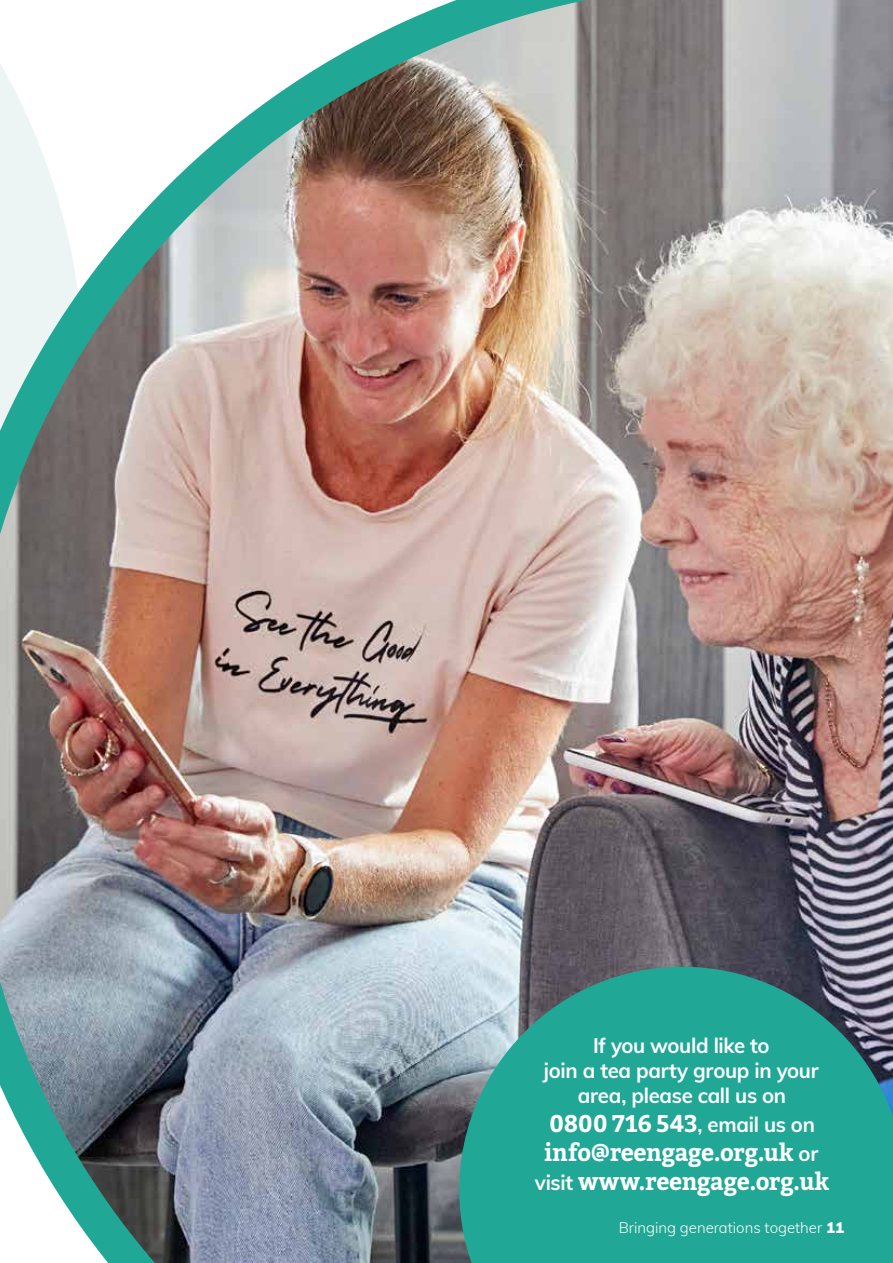
<style>
.page{position:relative;width:893px;height:1263px;background:#fff}
.page>*{position:absolute;margin:0;border:0;box-sizing:border-box;transform-origin:0 0}
.t1{font:700 24px/28.8px "Bitter";letter-spacing:-.015em;color:#fff;text-align:center}
.t2{font:700 21px/25.2px "Muli";letter-spacing:-.015em;color:#fff;text-align:center}
.t3{font:300 15px "Muli";color:#fff}
.s1{font-family:"Muli";font-size:21px}
.s2{font-weight:900}
</style>
<div class="page">
<img style="left:0;top:0;width:893px;height:1263px">
<svg style="left:459px;top:967px;width:434px;height:296px;fill:#21a795"></svg>
<p class="t2" style="left:544px;top:1032px;width:276px">If you would like to<br>join a tea party group in your area, please call us on</p>
<p class="t1" style="left:535px;top:1109px;width:296px">0800 716 543<span class="s1">, email us on </span>info@reengage.org.uk <span class="s1">or visit</span> www.reengage.org.uk</p>
<p class="t3" style="left:619px;top:1217px;width:227px">Bringing generations together <span class="s2">11</span></p>
</div>
